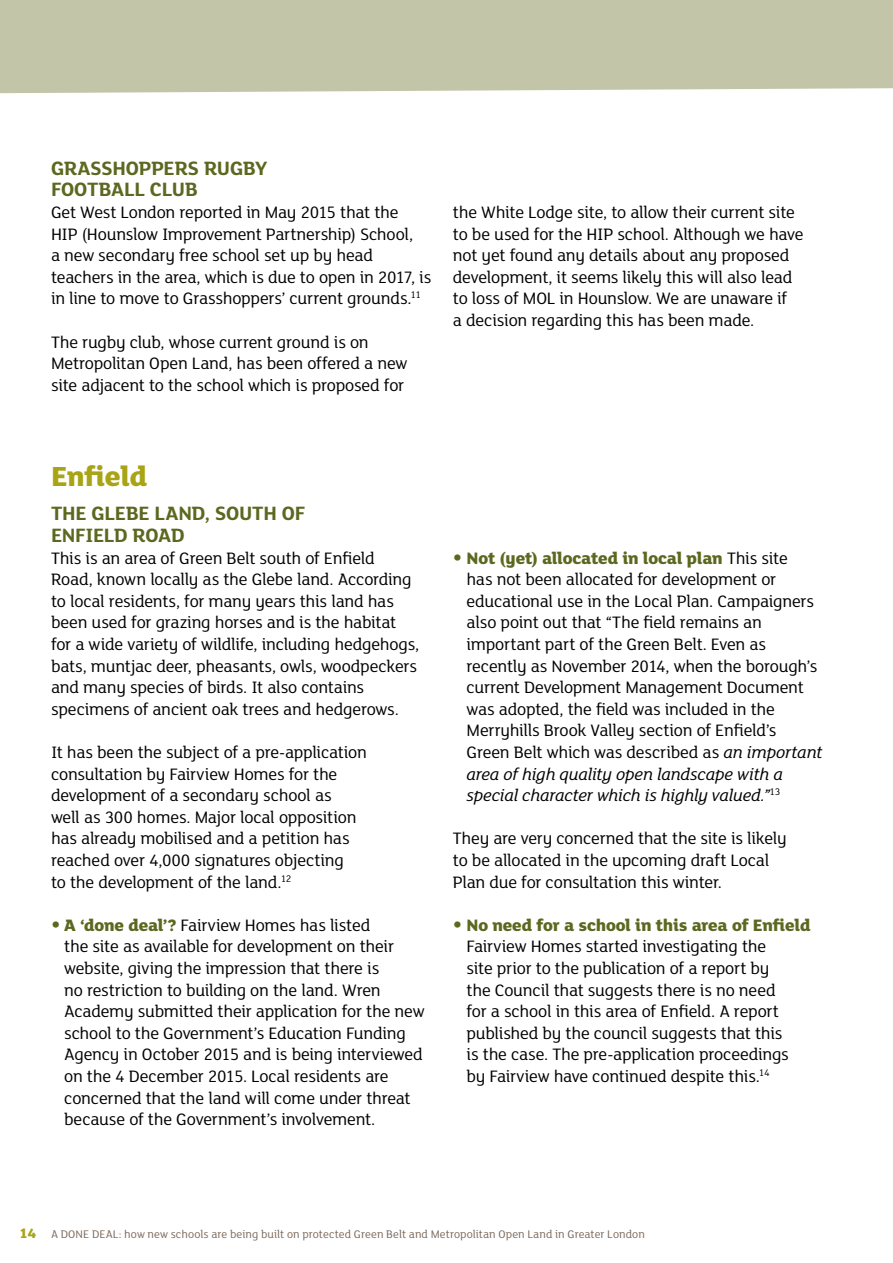
<style>
.page{position:relative;width:893px;height:1263px;background:#fff}
.page>*{position:absolute;margin:0;border:0;box-sizing:border-box;transform-origin:0 0}
.t1{font:800 30px "FS Lola";letter-spacing:-.01em;color:#a9a415}
.t2{font:700 21px "FS Lola";letter-spacing:-.01em;color:#5c681f}
.t3{font:18px/21.6px "FS Lola";letter-spacing:-.015em;color:#000}
.t4{font:12px "FS Lola";letter-spacing:.005em;color:#7b6a5d}
.s1{font-weight:800;font-size:24px;color:#5c681f}
.s2{font-weight:800;color:#5c681f}
.s3{font-style:italic}
.s4{font-weight:800;font-size:15px;color:#a9a415}
</style>
<div class="page">
<div style="left:0;top:0;width:893px;height:93px;background:#c3c5a8"></div>
<p class="t2" style="left:51px;top:153px;width:26px">GRASS</p>
<p class="t2" style="left:112px;top:153px;width:27px">HOPPERS</p>
<p class="t2" style="left:204px;top:153px;width:65px">RUGBY</p>
<p class="t2" style="left:51px;top:175px;width:23px">FOOTBALL</p>
<p class="t2" style="left:150px;top:175px;width:25px">CLUB</p>
<p class="t3" style="left:51px;top:200px;width:382px">Get West London reported in May 2015 that the<br>HIP (Hounslow Improvement Partnership) School,<br>a new secondary free school set up by head teachers in the area, which is due to open in 2017, is in line to move to Grasshoppers’ current grounds.<sup>11</sup></p>
<p class="t3" style="left:51px;top:330px;width:358px">The rugby club, whose current ground is on<br>Metropolitan Open Land, has been offered a new site adjacent to the school which is proposed for</p>
<p class="t3" style="left:453px;top:200px;width:352px">the White Lodge site, to allow their current site to be used for the HIP school. Although we have not yet found any details about any proposed development, it seems likely this will also lead to loss of MOL in Hounslow. We are unaware if<br>a decision regarding this has been made.</p>
<h1 class="t1" style="left:51px;top:455px;width:98px">Enfield</h1>
<p class="t2" style="left:51px;top:499px;width:66px">THE GLEBE</p>
<p class="t2" style="left:155px;top:499px;width:74px">LAN D, SOUT</p>
<p class="t2" style="left:263px;top:499px;width:31px">H OF</p>
<p class="t2" style="left:51px;top:521px;width:22px">ENFIEL</p>
<p class="t2" style="left:114px;top:521px;width:72px">D ROAD</p>
<p class="t3" style="left:51px;top:546px;width:370px">This is an area of Green Belt south of Enfield Road, known locally as the Glebe land. According to local residents, for many years this land has been used for grazing horses and is the habitat for a wide variety of wildlife, including hedgehogs, bats, muntjac deer, pheasants, owls, woodpeckers and many species of birds. It also contains specimens of ancient oak trees and hedgerows.</p>
<p class="t3" style="left:51px;top:740px;width:317px">It has been the subject of a pre-application consultation by Fairview Homes for the development of a secondary school as<br>well as 300 homes. Major local opposition has already mobilised and a petition has reached over 4,000 signatures objecting<br>to the development of the land.<sup>12</sup></p>
<p class="t3" style="left:64px;top:913px;width:362px;text-indent:-13px"><span class="s1">•</span> <span class="s2">A ‘done deal’?</span> Fairview Homes has listed<br>the site as available for development on their website, giving the impression that there is<br>no restriction to building on the land. Wren Academy submitted their application for the new school to the Government’s Education Funding Agency in October 2015 and is being interviewed on the 4 December 2015. Local residents are concerned that the land will come under threat because of the Government’s involvement.</p>
<p class="t3" style="left:466px;top:546px;width:358px;text-indent:-14px"><span class="s1">•</span> <span class="s2">Not (yet) allocated in local plan</span> This site<br>has not been allocated for development or educational use in the Local Plan. Campaigners also point out that “The field remains an important part of the Green Belt. Even as recently as November 2014, when the borough’s current Development Management Document was adopted, the field was included in the Merryhills Brook Valley section of Enfield’s Green Belt which was described as <span class="s3">an important area of high quality open landscape with a special character which is highly valued.”</span><sup>13</sup></p>
<p class="t3" style="left:453px;top:827px;width:335px">They are very concerned that the site is likely to be allocated in the upcoming draft Local<br>Plan due for consultation this winter.</p>
<p class="t3" style="left:466px;top:913px;width:345px;text-indent:-14px"><span class="s1">•</span> <span class="s2">No need for a school in this area of Enfield </span>Fairview Homes started investigating the<br>site prior to the publication of a report by<br>the Council that suggests there is no need<br>for a school in this area of Enfield. A report published by the council suggests that this<br>is the case. The pre-application proceedings by Fairview have continued despite this.<sup>14</sup></p>
<p class="t4" style="left:19px;top:1226px;width:627px"><span class="s4">14</span> A Don e Deal : how new schools are being built on protected Green Belt and Metropolitan Open Land in Greater London</p>
</div>
